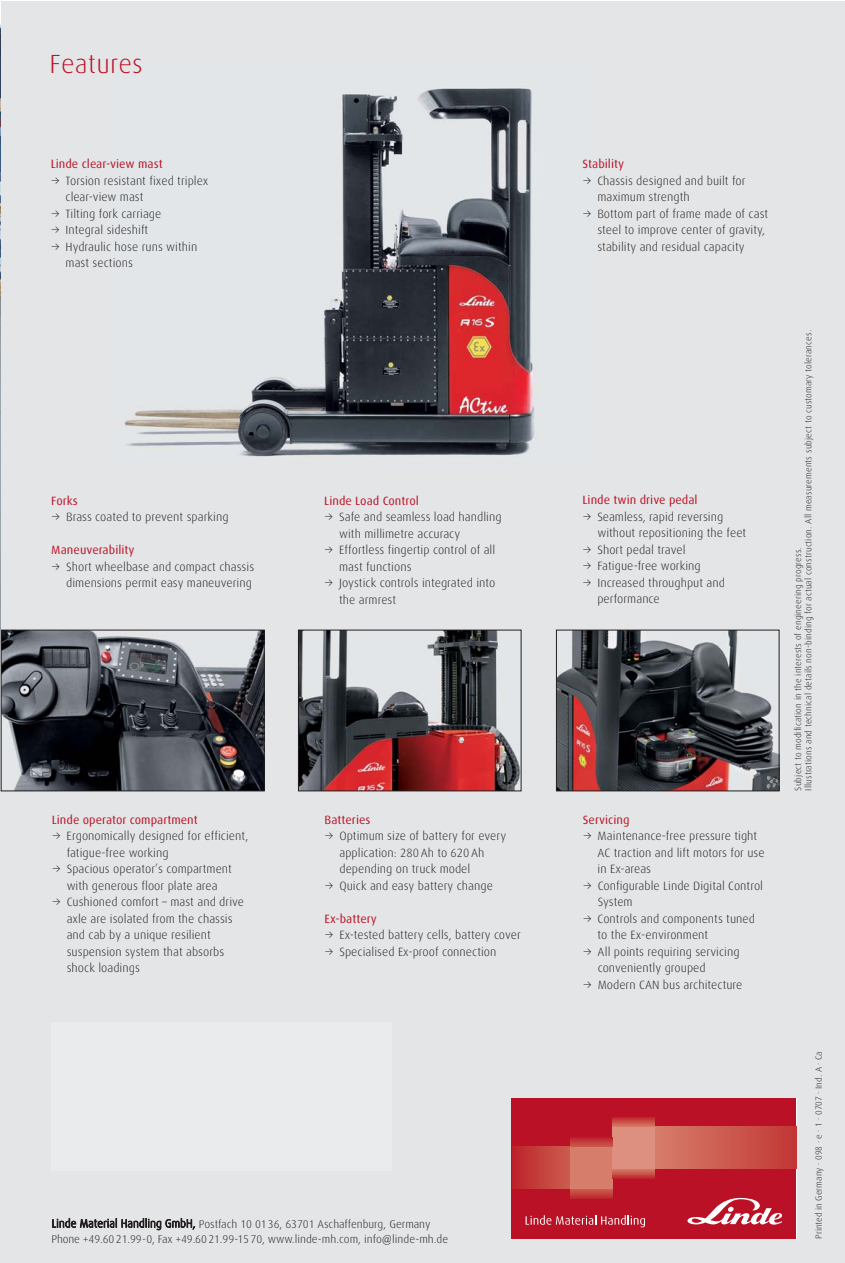
<style>
.page{position:relative;width:845px;height:1263px;background:#fff}
.page>*{position:absolute;margin:0;border:0;box-sizing:border-box;transform-origin:0 0}
.t1{font:300 26.25px "Linde Dax";letter-spacing:.005em;color:#ba1026}
.t2{font:300 12px/16.5px "Linde Dax";color:#231f20}
.t3{font:12px "Linde Dax";color:#ba1026}
.t4{font:300 11.25px/15px "Linde Dax";letter-spacing:-.01em;color:#231f20}
.t5{font:300 9px/10.5px "Linde Dax";letter-spacing:.01em;color:#231f20}
.s1{font-family:"Linde Dax Light Expert";font-weight:400}
.s2{font-weight:400;color:#ba1026}
</style>
<div class="page">
<div style="left:0;top:1px;width:844px;height:1262px;background:#e4e5e6"></div>
<div style="left:511px;top:1098px;width:284px;height:141px;background:#ba1126"></div>
<div style="left:511px;top:1146px;width:59px;height:43px;background:linear-gradient(to right,#bc2129,#cc5d4e)"></div>
<div style="left:570px;top:1146px;width:42px;height:43px;background:#d77d6c"></div>
<div style="left:612px;top:1126px;width:42px;height:42px;background:#dd9080"></div>
<div style="left:654px;top:1126px;width:141px;height:42px;background:linear-gradient(to right,#d77e6b,#c23835)"></div>
<svg style="left:570px;top:1189px;width:42px;height:10px"></svg>
<svg style="left:570px;top:1137px;width:42px;height:9px"></svg>
<svg style="left:612px;top:1117px;width:42px;height:9px"></svg>
<hr style="left:612px;top:1175px;width:42px;height:3px;background:#c23636">
<svg style="left:612px;top:1168px;width:42px;height:7px"></svg>
<svg style="left:687px;top:1198px;width:95px;height:26px"></svg>
<svg style="left:525px;top:1215px;width:119px;height:12px"></svg>
<div style="left:51px;top:1022px;width:341px;height:149px;background:#eaebec"></div>
<img style="left:558px;top:632px;width:219px;height:157px">
<div style="left:556px;top:630px;width:223px;height:161px;border:1px solid #231f20"></div>
<img style="left:300px;top:632px;width:219px;height:157px">
<div style="left:298px;top:630px;width:223px;height:161px;border:1px solid #231f20"></div>
<img style="left:3px;top:632px;width:259px;height:157px">
<div style="left:1px;top:630px;width:263px;height:161px;border:1px solid #231f20"></div>
<img style="left:124px;top:88px;width:410px;height:369px">
<img style="left:0;top:1px;width:1px;height:629px">
<h1 class="t1" style="left:50px;top:53px;width:95px">Features</h1>
<p class="t3" style="left:51px;top:159px;width:113px">Linde clear-view mast</p>
<p class="t2" style="left:51px;top:173px;width:159px"><span class="s1">3</span> Torsion resistant fixed triplex</p>
<p class="t2" style="left:65px;top:190px;width:80px">clear-view mast</p>
<p class="t2" style="left:51px;top:206px;width:112px"><span class="s1">3</span> Tilting fork carriage</p>
<p class="t2" style="left:51px;top:223px;width:99px"><span class="s1">3</span> Integral sideshift</p>
<p class="t2" style="left:51px;top:239px;width:148px"><span class="s1">3</span> Hydraulic hose runs within</p>
<p class="t2" style="left:66px;top:256px;width:69px">mast sections</p>
<p class="t2" style="left:51px;top:493px;width:179px"><span class="s2">Forks<br></span><span class="s1">3</span> Brass coated to prevent sparking</p>
<p class="t3" style="left:51px;top:545px;width:85px">Maneuverability</p>
<p class="t2" style="left:51px;top:559px;width:204px"><span class="s1">3</span> Short wheelbase and compact chassis</p>
<p class="t2" style="left:66px;top:576px;width:187px">dimensions permit easy maneuvering</p>
<p class="t3" style="left:324px;top:495px;width:96px">Linde Load Control</p>
<p class="t2" style="left:324px;top:510px;width:179px"><span class="s1">3</span> Safe and seamless load handling</p>
<p class="t2" style="left:339px;top:526px;width:122px">with millimetre accuracy</p>
<p class="t2" style="left:324px;top:543px;width:173px"><span class="s1">3</span> Effortless fingertip control of all</p>
<p class="t2" style="left:339px;top:559px;width:74px">mast functions</p>
<p class="t2" style="left:324px;top:576px;width:172px"><span class="s1">3</span> Joystick controls integrated into</p>
<p class="t2" style="left:339px;top:592px;width:59px">the armrest</p>
<p class="t3" style="left:52px;top:814px;width:148px">Linde operator compartment</p>
<p class="t2" style="left:52px;top:829px;width:198px"><span class="s1">3</span> Ergonomically designed for efficient,</p>
<p class="t2" style="left:67px;top:845px;width:103px">fatigue-free working</p>
<p class="t2" style="left:52px;top:862px;width:182px"><span class="s1">3</span> Spacious operator’s compartment</p>
<p class="t2" style="left:67px;top:878px;width:152px">with generous floor plate area</p>
<p class="t2" style="left:52px;top:895px;width:194px"><span class="s1">3</span> Cushioned comfort – mast and drive</p>
<p class="t2" style="left:67px;top:911px;width:167px">axle are isolated from the chassis</p>
<p class="t2" style="left:67px;top:928px;width:146px">and cab by a unique resilient</p>
<p class="t2" style="left:67px;top:944px;width:159px">suspension system that absorbs</p>
<p class="t2" style="left:67px;top:961px;width:75px">shock loadings</p>
<p class="t3" style="left:324px;top:814px;width:47px">Batteries</p>
<p class="t2" style="left:324px;top:829px;width:183px"><span class="s1">3</span> Optimum size of battery for every</p>
<p class="t2" style="left:339px;top:845px;width:146px">application: 280 Ah to 620 Ah</p>
<p class="t2" style="left:339px;top:862px;width:132px">depending on truck model</p>
<p class="t2" style="left:324px;top:878px;width:170px"><span class="s1">3</span> Quick and easy battery change</p>
<p class="t2" style="left:324px;top:911px;width:198px"><span class="s2">Ex-battery<br></span><span class="s1">3</span> Ex-tested battery cells, battery cover<br><span class="s1">3</span> Specialised Ex-proof connection</p>
<p class="t4" style="left:51px;top:1217px;width:398px">Linde Material Handling GmbH, Postfach 10 0136, 63701 Aschaffenburg, Germany<br>Phone +49.60 21.99-0, Fax +49.60 21.99-15 70, www.linde-mh.com, info@linde-mh.de</p>
<p class="t3" style="left:582px;top:159px;width:43px">Stability</p>
<p class="t2" style="left:582px;top:173px;width:164px"><span class="s1">3</span> Chassis designed and built for</p>
<p class="t2" style="left:597px;top:190px;width:94px">maximum strength</p>
<p class="t2" style="left:582px;top:206px;width:187px"><span class="s1">3</span> Bottom part of frame made of cast</p>
<p class="t2" style="left:597px;top:223px;width:169px">steel to improve center of gravity,</p>
<p class="t2" style="left:597px;top:239px;width:149px">stability and residual capacity</p>
<p class="t3" style="left:582px;top:495px;width:117px">Linde twin drive pedal</p>
<p class="t2" style="left:582px;top:509px;width:142px"><span class="s1">3</span> Seamless, rapid reversing</p>
<p class="t2" style="left:597px;top:525px;width:150px">without repositioning the feet</p>
<p class="t2" style="left:582px;top:542px;width:104px"><span class="s1">3</span> Short pedal travel</p>
<p class="t2" style="left:582px;top:558px;width:120px"><span class="s1">3</span> Fatigue-free working</p>
<p class="t2" style="left:582px;top:575px;width:144px"><span class="s1">3</span> Increased throughput and</p>
<p class="t2" style="left:597px;top:591px;width:64px">performance</p>
<p class="t3" style="left:582px;top:814px;width:48px">Servicing</p>
<p class="t2" style="left:582px;top:829px;width:176px"><span class="s1">3</span> Maintenance-free pressure tight</p>
<p class="t2" style="left:597px;top:845px;width:169px">AC traction and lift motors for use</p>
<p class="t2" style="left:597px;top:862px;width:55px">in Ex-areas</p>
<p class="t2" style="left:582px;top:878px;width:182px"><span class="s1">3</span> Configurable Linde Digital Control</p>
<p class="t2" style="left:597px;top:895px;width:37px">System</p>
<p class="t2" style="left:582px;top:911px;width:174px"><span class="s1">3</span> Controls and components tuned</p>
<p class="t2" style="left:597px;top:928px;width:112px">to the Ex-environment</p>
<p class="t2" style="left:582px;top:944px;width:158px"><span class="s1">3</span> All points requiring servicing</p>
<p class="t2" style="left:597px;top:961px;width:109px">conveniently grouped</p>
<p class="t2" style="left:582px;top:977px;width:161px"><span class="s1">3</span> Modern CAN bus architecture</p>
<p class="t5" style="left:793px;top:791px;width:462px;rotate:-90deg">Subject to modification in the interests of engineering progress.<br>Illustrations and technical details non-binding for actual construction. All measurements subject to customary tolerances.</p>
<p class="t5" style="left:813px;top:1239px;width:189px;rotate:-90deg">Printed in Germany · 098 · e · 1 · 0707 · Ind. A · Ca</p>
</div>
